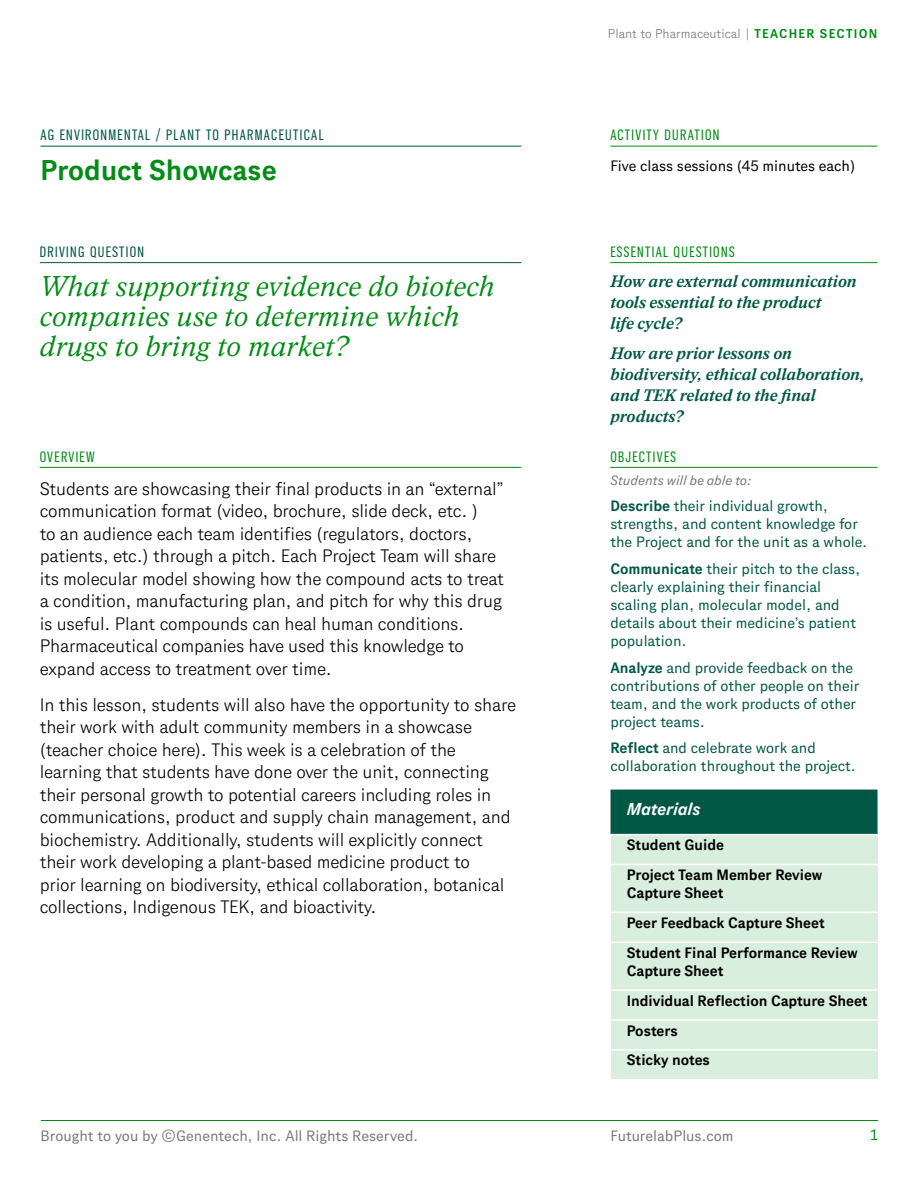
<style>
.page{position:relative;width:918px;height:1188px;background:#fff}
.page>*{position:absolute;margin:0;border:0;box-sizing:border-box;transform-origin:0 0}
.t1{font:italic 28.5px/30px "Gene Serif";letter-spacing:.005em;color:#008c15}
.t2{font:700 28.5px "Gene Sans";color:#008c15}
.t3{font:300 18px/22.5px "Gene Sans";letter-spacing:-.01em;color:#000}
.t4{font:italic 700 17.25px "Gene Sans";color:#fff}
.t5{font:italic 700 16.5px/21px "Gene Serif";color:#005844}
.t6{font:15px/18px "Gene Sans";color:#005844}
.t7{font:700 15px/29.8px "Gene Sans";color:#000}
.t8{font:15px "Gene Sans";color:#77787b}
.t9{font:15px "Gene Condensed";letter-spacing:.09em;color:#008c15}
.t10{font:15px "Gene Condensed";letter-spacing:.09em;color:#005844}
.t11{font:15px "Gene Sans";color:#000}
.t12{font:15px "Gene Sans";color:#008c15}
.t13{font:italic 13.5px "Gene Sans";color:#77787b}
.t14{font:300 12.75px "Gene Sans";color:#77787b}
.s1{font-weight:700;color:#008c15}
.s2{font-weight:700}
</style>
<div class="page">
<hr style="left:41px;top:1120px;width:837px;height:1px;background:#008c15">
<hr style="left:610px;top:146px;width:268px;height:1px;background:#008c15">
<hr style="left:610px;top:467px;width:268px;height:1px;background:#008c15">
<hr style="left:610px;top:262px;width:268px;height:1px;background:#008c15">
<hr style="left:40px;top:467px;width:481px;height:1px;background:#008c15">
<hr style="left:40px;top:262px;width:481px;height:1px;background:#005844">
<hr style="left:40px;top:146px;width:481px;height:1px;background:#005844">
<div style="left:611px;top:798px;width:267px;height:281px;background:#d9eedc"></div>
<div style="left:611px;top:790px;width:266px;height:45px;background:#005844"></div>
<hr style="left:611px;top:834px;width:266px;height:1px;background:#fff">
<hr style="left:611px;top:864px;width:266px;height:1px;background:#fff">
<hr style="left:611px;top:912px;width:266px;height:1px;background:#fff">
<hr style="left:611px;top:941px;width:266px;height:2px;background:#fff">
<hr style="left:611px;top:989px;width:266px;height:2px;background:#fff">
<hr style="left:611px;top:1019px;width:266px;height:2px;background:#fff">
<hr style="left:611px;top:1049px;width:266px;height:2px;background:#fff">
<p class="t10" style="left:40px;top:127px;width:285px">AG ENVIRONMENTAL / PLANT TO PHARMACEUTICAL</p>
<h1 class="t2" style="left:40px;top:153px;width:238px">Product Showcase</h1>
<p class="t10" style="left:40px;top:243px;width:106px">DRIVING QUESTION</p>
<h1 class="t1" style="left:40px;top:270px;width:456px">What supporting evidence do biotech companies use to determine which drugs to bring to market?</h1>
<p class="t9" style="left:40px;top:448px;width:57px">OVERVIEW</p>
<p class="t3" style="left:40px;top:477px;width:466px">Students are showcasing their final products in an “external” communication format (video, brochure, slide deck, etc. )<br>to an audience each team identifies (regulators, doctors, patients, etc.) through a pitch. Each Project Team will share its molecular model showing how the compound acts to treat a condition, manufacturing plan, and pitch for why this drug is useful. Plant compounds can heal human conditions.<br>Pharmaceutical companies have used this knowledge to expand access to treatment over time.</p>
<p class="t3" style="left:40px;top:693px;width:478px">In this lesson, students will also have the opportunity to share their work with adult community members in a showcase (teacher choice here). This week is a celebration of the learning that students have done over the unit, connecting their personal growth to potential careers including roles in communications, product and supply chain management, and biochemistry. Additionally, students will explicitly connect their work developing a plant-based medicine product to<br>prior learning on biodiversity, ethical collaboration, botanical collections, Indigenous TEK, and bioactivity.</p>
<p class="t14" style="left:608px;top:26px;width:271px">Plant to Pharmaceutical | <span class="s1">TEACHER SECTION</span></p>
<p class="t9" style="left:610px;top:127px;width:111px">ACTIVITY DURATION</p>
<p class="t11" style="left:610px;top:157px;width:246px">Five class sessions (45 minutes each)</p>
<p class="t9" style="left:610px;top:243px;width:126px">ESSENTIAL QUESTIONS</p>
<p class="t5" style="left:610px;top:270px;width:248px">How are external communication tools essential to the product<br>life cycle?</p>
<p class="t5" style="left:610px;top:343px;width:256px">How are prior lessons on biodiversity, ethical collaboration, and TEK related to the final products?</p>
<p class="t9" style="left:610px;top:448px;width:67px">OBJECTIVES</p>
<p class="t13" style="left:610px;top:472px;width:143px">Students will be able to:</p>
<p class="t6" style="left:610px;top:497px;width:259px"><span class="s2">Describe</span> their individual growth, strengths, and content knowledge for the Project and for the unit as a whole.</p>
<p class="t6" style="left:610px;top:559px;width:251px"><span class="s2">Communicate</span> their pitch to the class, clearly explaining their financial scaling plan, molecular model, and details about their medicine’s patient population.</p>
<p class="t6" style="left:610px;top:658px;width:250px"><span class="s2">Analyze</span> and provide feedback on the contributions of other people on their team, and the work products of other project teams.</p>
<p class="t6" style="left:610px;top:739px;width:247px"><span class="s2">Reflect</span> and celebrate work and collaboration throughout the project.</p>
<p class="t4" style="left:627px;top:799px;width:75px">Materials</p>
<p class="t7" style="left:627px;top:830px;width:197px">Student Guide<br>Project Team Member Review</p>
<p class="t7" style="left:627px;top:878px;width:233px">Capture Sheet<br>Peer Feedback Capture Sheet<br>Student Final Performance Review</p>
<p class="t7" style="left:627px;top:955px;width:243px">Capture Sheet<br>Individual Reflection Capture Sheet<br>Posters<br>Sticky notes</p>
<p class="t8" style="left:40px;top:1127px;width:379px">Brought to you by ©Genentech, Inc. All Rights Reserved.</p>
<p class="t8" style="left:610px;top:1127px;width:125px">FuturelabPlus.com</p>
<p class="t12" style="left:870px;top:1126px;width:9px">1</p>
</div>
